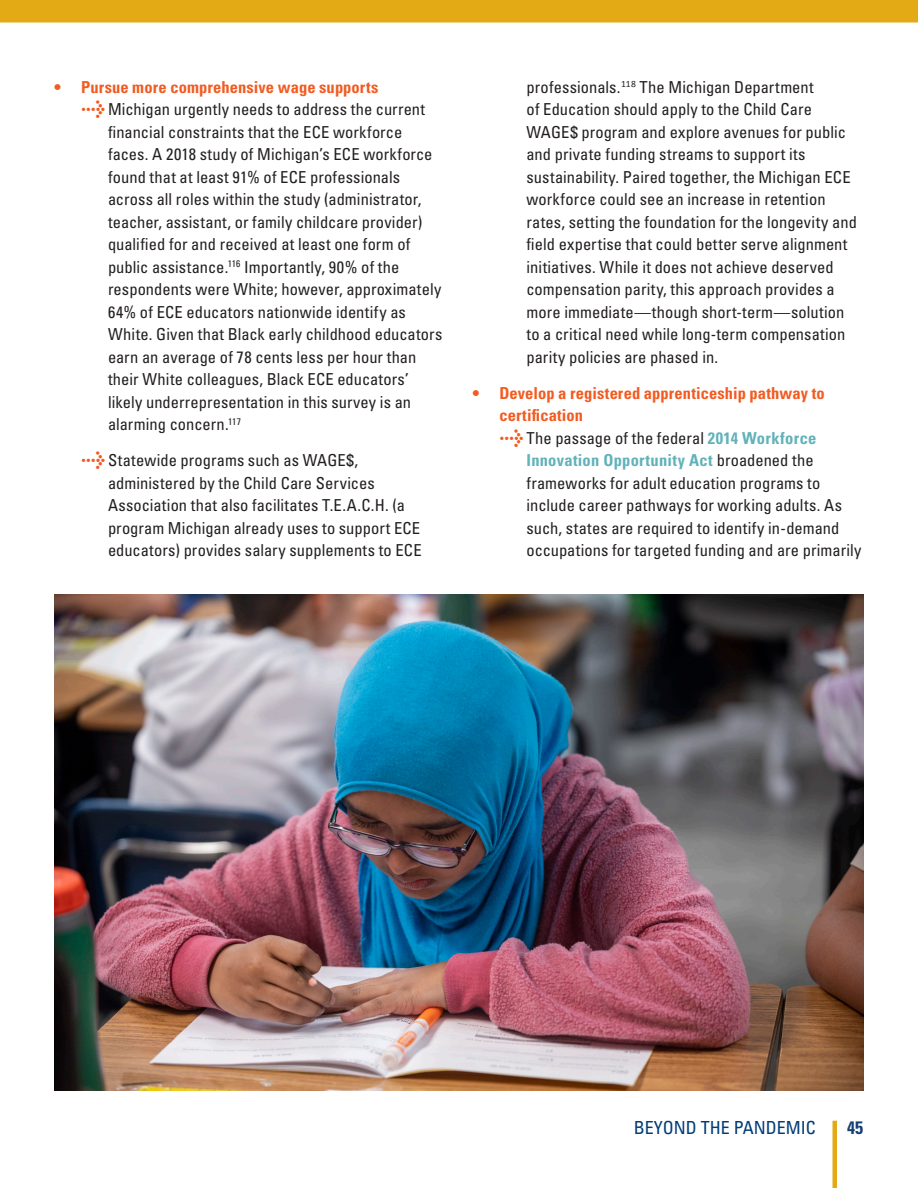
<style>
.page{position:relative;width:918px;height:1188px;background:#fff}
.page>*{position:absolute;margin:0;border:0;box-sizing:border-box;transform-origin:0 0}
.t1{font:condensed 18px "Univers LT Std";color:#003c76}
.t2{font:700 condensed 18px "Univers LT Std";color:#163f74}
.t3{font:condensed 16.5px/22.5px "Univers LT Std";letter-spacing:.005em;color:#231f20}
.t4{font:700 condensed 16.5px/22.5px "Univers LT Std";letter-spacing:.005em;color:#f25b21}
.s1{font-family:"Meta Plus";font-weight:700;font-stretch:normal;font-size:19.5px;color:#f25b21}
.s2{font-weight:700;color:#61b2b9}
</style>
<div class="page">
<div style="left:0;top:0;width:918px;height:22px;background:#e3aa15"></div>
<hr style="left:833px;top:1121px;width:4px;height:67px;background:#e3aa15">
<img style="left:54px;top:594px;width:810px;height:497px">
<p class="t4" style="left:54px;top:76px;width:326px">• Pursue more comprehensive wage supports</p>
<p class="t3" style="left:108px;top:98px;width:336px;text-indent:-27px"><span class="s1">&gt;</span>Michigan urgently needs to address the current financial constraints that the ECE workforce faces. A 2018 study of Michigan’s ECE workforce found that at least 91% of ECE professionals across all roles within the study (administrator, teacher, assistant, or family childcare provider) qualified for and received at least one form of public assistance.<sup>116</sup> Importantly, 90% of the respondents were White; however, approximately 64% of ECE educators nationwide identify as White. Given that Black early childhood educators earn an average of 78 cents less per hour than their White colleagues, Black ECE educators’ likely underrepresentation in this survey is an alarming concern.<sup>117</sup></p>
<p class="t3" style="left:108px;top:449px;width:315px;text-indent:-27px"><span class="s1">&gt;</span>Statewide programs such as WAGE$, administered by the Child Care Services Association that also facilitates T.E.A.C.H. (a program Michigan already uses to support ECE educators) provides salary supplements to ECE</p>
<p class="t3" style="left:526px;top:76px;width:332px">professionals.<sup>118</sup> The Michigan Department<br>of Education should apply to the Child Care WAGE$ program and explore avenues for public and private funding streams to support its sustainability. Paired together, the Michigan ECE workforce could see an increase in retention rates, setting the foundation for the longevity and field expertise that could better serve alignment initiatives. While it does not achieve deserved compensation parity, this approach provides a more immediate—though short-term—solution to a critical need while long-term compensation parity policies are phased in.</p>
<p class="t4" style="left:500px;top:382px;width:327px;text-indent:-27px">• Develop a registered apprenticeship pathway to certification</p>
<p class="t3" style="left:526px;top:427px;width:337px;text-indent:-27px"><span class="s1">&gt;</span>The passage of the federal <span class="s2">2014 Workforce Innovation Opportunity Act</span> broadened the frameworks for adult education programs to include career pathways for working adults. As such, states are required to identify in-demand occupations for targeted funding and are primarily</p>
<p class="t1" style="left:634px;top:1116px;width:184px">BEYOND THE PANDEMIC</p>
<p class="t2" style="left:847px;top:1116px;width:17px">45</p>
</div>
